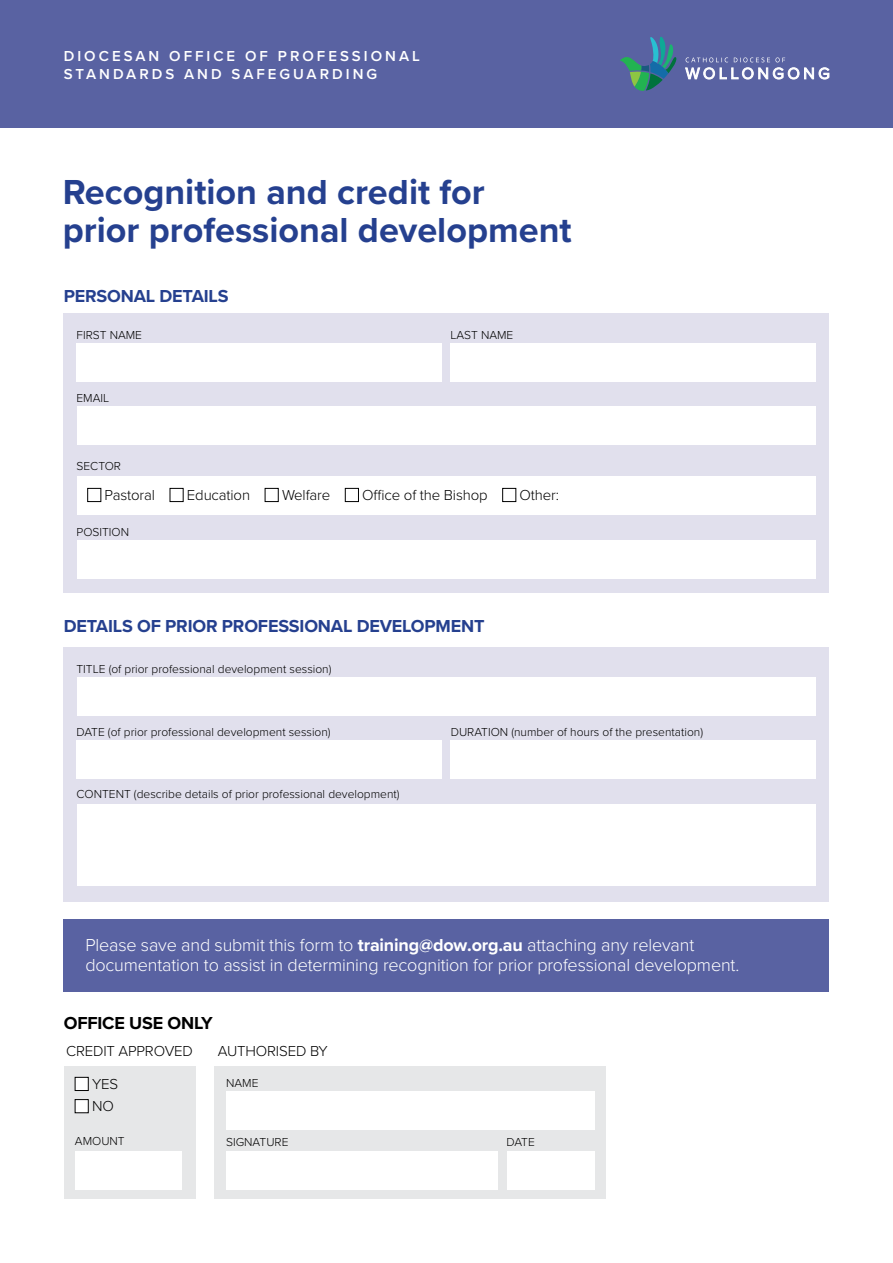
<style>
.page{position:relative;width:893px;height:1263px;background:#fff}
.page>*{position:absolute;margin:0;border:0;box-sizing:border-box;transform-origin:0 0}
.t1{font:700 36px/37.5px "Proxima Nova";color:#25408f}
.t2{font:300 18px/20.2px "Proxima Nova";letter-spacing:-.01em;color:#fff}
.t3{font:700 18px "Proxima Nova";letter-spacing:-.01em;color:#25408f}
.t4{font:700 18px "Proxima Nova";letter-spacing:-.01em;color:#000}
.t5{font:300 15px/22.2px "Proxima Nova";letter-spacing:-.01em;color:#000}
.t6{font:600 15px/18px "Proxima Nova";letter-spacing:.2em;color:#fff}
.t7{font:300 12px "Proxima Nova";color:#000}
.s1{font-weight:700}
</style>
<div class="page">
<div style="left:0;top:0;width:893px;height:128px;background:#5962a2"></div>
<svg style="left:620px;top:37px;width:56px;height:54px"></svg>
<svg style="left:685px;top:57px;width:144px;height:23px"></svg>
<div style="left:64px;top:314px;width:765px;height:279px;background:#e1e0ed"></div>
<div style="left:215px;top:1066px;width:391px;height:133px;background:#e6e7e8"></div>
<div style="left:64px;top:1066px;width:131px;height:133px;background:#e6e7e8"></div>
<div style="left:64px;top:919px;width:765px;height:72px;background:#5962a2"></div>
<div style="left:77px;top:406px;width:739px;height:39px;background:#fff"></div>
<div style="left:77px;top:476px;width:739px;height:39px;background:#fff"></div>
<div style="left:77px;top:344px;width:365px;height:38px;background:#fff"></div>
<div style="left:226px;top:1091px;width:368px;height:38px;background:#fff"></div>
<div style="left:226px;top:1151px;width:272px;height:38px;background:#fff"></div>
<div style="left:507px;top:1151px;width:87px;height:38px;background:#fff"></div>
<div style="left:75px;top:1151px;width:107px;height:38px;background:#fff"></div>
<div style="left:77px;top:540px;width:739px;height:39px;background:#fff"></div>
<div style="left:451px;top:344px;width:365px;height:38px;background:#fff"></div>
<div style="left:87px;top:488px;width:14px;height:14px;border:1px solid #000"></div>
<div style="left:170px;top:488px;width:13px;height:14px;border:1px solid #000"></div>
<div style="left:265px;top:488px;width:13px;height:14px;border:1px solid #000"></div>
<div style="left:345px;top:488px;width:14px;height:14px;border:1px solid #000"></div>
<div style="left:502px;top:488px;width:14px;height:14px;border:1px solid #000"></div>
<div style="left:75px;top:1077px;width:13px;height:13px;background:#fff"></div>
<div style="left:75px;top:1077px;width:13px;height:14px;border:1px solid #000"></div>
<div style="left:75px;top:1099px;width:13px;height:14px;background:#fff"></div>
<div style="left:75px;top:1099px;width:13px;height:14px;border:1px solid #000"></div>
<div style="left:64px;top:647px;width:765px;height:255px;background:#e1e0ed"></div>
<div style="left:77px;top:740px;width:365px;height:38px;background:#fff"></div>
<div style="left:77px;top:804px;width:739px;height:82px;background:#fff"></div>
<div style="left:451px;top:740px;width:365px;height:38px;background:#fff"></div>
<div style="left:77px;top:677px;width:739px;height:38px;background:#fff"></div>
<p class="t6" style="left:64px;top:46px;width:358px">DIOCESAN OFFICE OF PROFESSIONAL<br>STANDARDS AND SAFEGUARDING</p>
<h1 class="t1" style="left:63px;top:173px;width:510px">Recognition and credit for<br>prior professional development</h1>
<h2 class="t3" style="left:64px;top:282px;width:166px">PERSONAL DETAILS</h2>
<p class="t7" style="left:77px;top:326px;width:67px">FIRST NAME</p>
<p class="t7" style="left:77px;top:389px;width:34px">EMAIL</p>
<p class="t7" style="left:77px;top:457px;width:46px">SECTOR</p>
<p class="t7" style="left:451px;top:326px;width:64px">LAST NAME</p>
<p class="t5" style="left:105px;top:483px;width:52px">Pastoral</p>
<p class="t5" style="left:187px;top:483px;width:65px">Education</p>
<p class="t5" style="left:282px;top:483px;width:50px">Welfare</p>
<p class="t5" style="left:362px;top:483px;width:127px">Office of the Bishop</p>
<p class="t5" style="left:520px;top:483px;width:41px">Other:</p>
<p class="t7" style="left:77px;top:523px;width:54px">POSITION</p>
<h2 class="t3" style="left:64px;top:612px;width:422px">DETAILS OF PRIOR PROFESSIONAL DEVELOPMENT</h2>
<p class="t7" style="left:77px;top:660px;width:256px">TITLE (of prior professional development session)</p>
<p class="t7" style="left:77px;top:723px;width:256px">DATE (of prior professional development session)</p>
<p class="t7" style="left:77px;top:785px;width:325px">CONTENT (describe details of prior professional development)</p>
<p class="t7" style="left:451px;top:723px;width:254px">DURATION (number of hours of the presentation)</p>
<h2 class="t2" style="left:85px;top:934px;width:655px">Please save and submit this form to <span class="s1">training@dow.org.au</span> attaching any relevant documentation to assist in determining recognition for prior professional development.</h2>
<h2 class="t4" style="left:64px;top:1009px;width:150px">OFFICE USE ONLY</h2>
<p class="t5" style="left:66px;top:1039px;width:128px">CREDIT APPROVED</p>
<p class="t5" style="left:218px;top:1039px;width:112px">AUTHORISED BY</p>
<p class="t5" style="left:92px;top:1072px;width:28px">YES<br>NO</p>
<p class="t7" style="left:226px;top:1074px;width:34px">NAME</p>
<p class="t7" style="left:75px;top:1132px;width:51px">AMOUNT</p>
<p class="t7" style="left:226px;top:1133px;width:64px">SIGNATURE</p>
<p class="t7" style="left:507px;top:1133px;width:30px">DATE</p>
</div>
